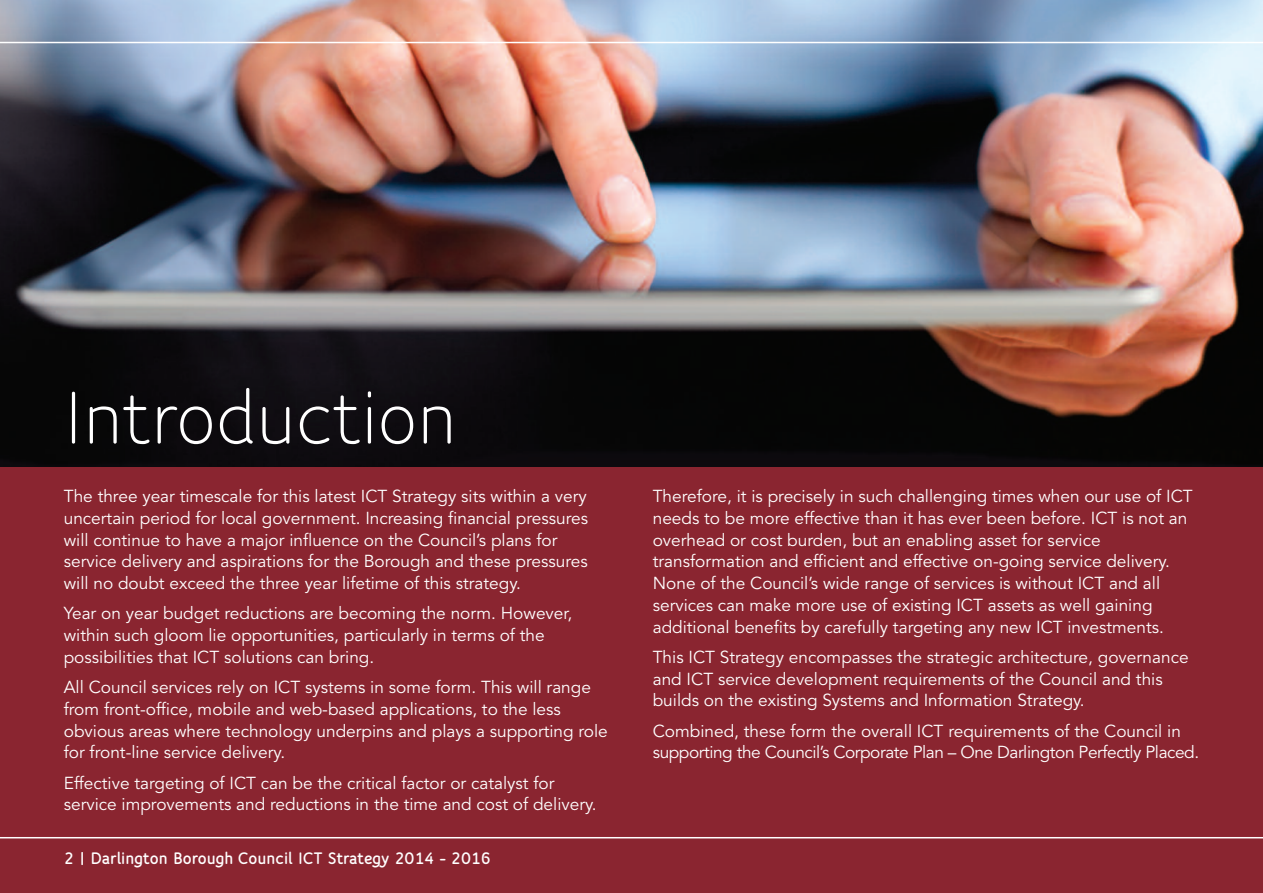
<style>
.page{position:relative;width:1263px;height:893px;background:#fff}
.page>*{position:absolute;margin:0;border:0;box-sizing:border-box;transform-origin:0 0}
.t1{font:81px "Speak TF";color:#fff}
.t2{font:800 18px "Speak TF";color:#fff}
.t3{font:17.25px/21.8px "Avenir LT Std";color:#fff}
.t4{font:17.25px/21.8px "Avenir LT Std";letter-spacing:-.025em;color:#fff}
</style>
<div class="page">
<img style="left:0;top:0;width:1263px;height:468px">
<div style="left:0;top:468px;width:1263px;height:425px;background:#8a2530"></div>
<hr style="left:0;top:42px;width:1263px;height:1px;background:#fff">
<hr style="left:0;top:837px;width:1263px;height:1px;background:#fff">
<h1 class="t1" style="left:64px;top:372px;width:395px">Introduction</h1>
<p class="t3" style="left:64px;top:487px;width:526px">The three year timescale for this latest ICT Strategy sits within a very uncertain period for local government. Increasing financial pressures will continue to have a major influence on the Council’s plans for service delivery and aspirations for the Borough and these pressures will no doubt exceed the three year lifetime of this strategy.</p>
<p class="t3" style="left:64px;top:604px;width:510px">Year on year budget reductions are becoming the norm. However, within such gloom lie opportunities, particularly in terms of the possibilities that ICT solutions can bring.</p>
<p class="t3" style="left:64px;top:678px;width:546px">All Council services rely on ICT systems in some form. This will range from front-office, mobile and web-based applications, to the less obvious areas where technology underpins and plays a supporting role for front-line service delivery.</p>
<p class="t3" style="left:64px;top:773px;width:534px">Effective targeting of ICT can be the critical factor or catalyst for service improvements and reductions in the time and cost of delivery.</p>
<p class="t2" style="left:64px;top:847px;width:429px">2 | Darlington Borough Council ICT Strategy 2014 - 2016</p>
<p class="t3" style="left:653px;top:487px;width:541px">Therefore, it is precisely in such challenging times when our use of ICT needs to be more effective than it has ever been before. ICT is not an overhead or cost burden, but an enabling asset for service transformation and efficient and effective on-going service delivery.<br>None of the Council’s wide range of services is without ICT and all services can make more use of existing ICT assets as well gaining additional benefits by carefully targeting any new ICT investments.</p>
<p class="t3" style="left:653px;top:647px;width:537px">This ICT Strategy encompasses the strategic architecture, governance and ICT service development requirements of the Council and this builds on the existing Systems and Information Strategy.</p>
<p class="t4" style="left:653px;top:721px;width:548px">Combined, these form the overall ICT requirements of the Council in supporting the Council’s Corporate Plan – One Darlington Perfectly Placed.</p>
</div>
